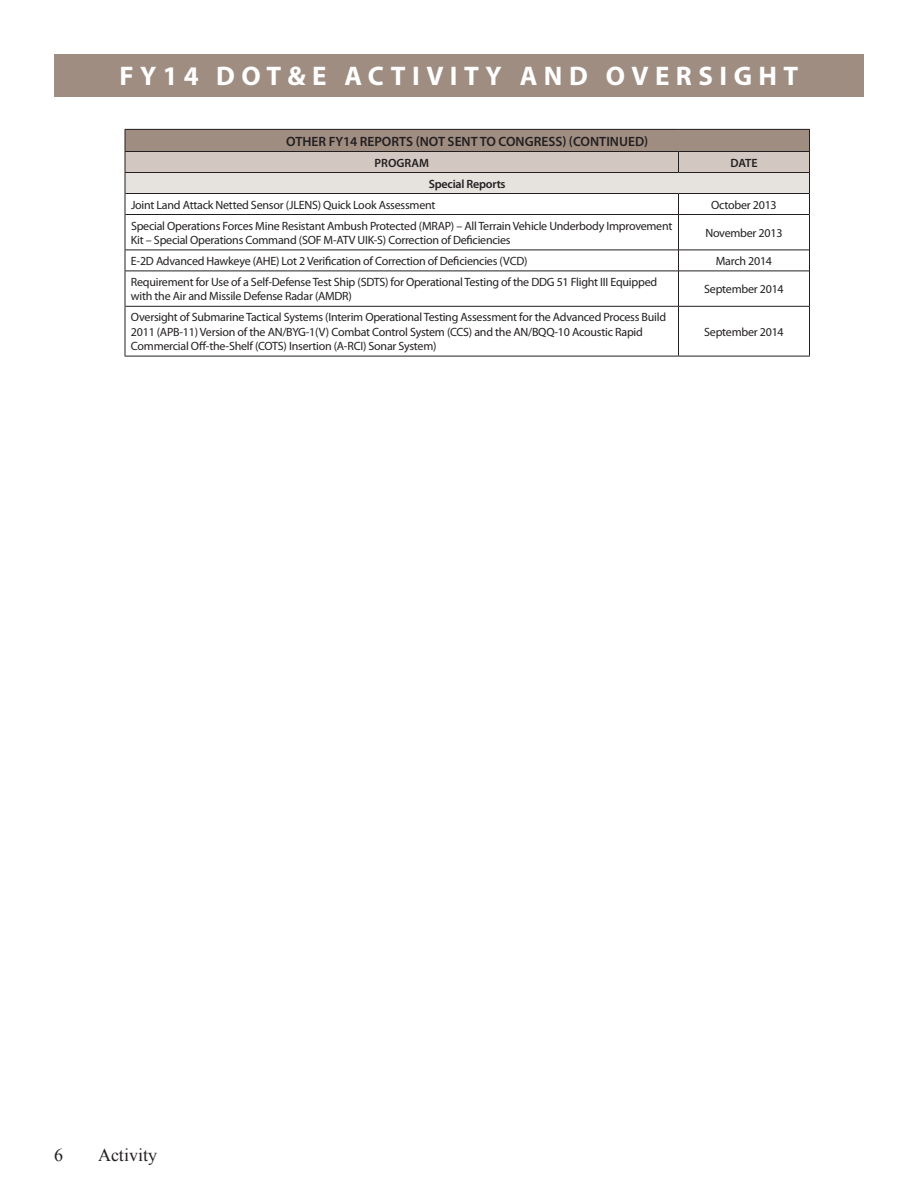
<style>
.page{position:relative;width:918px;height:1188px;background:#fff}
.page>*{position:absolute;margin:0;border:0;box-sizing:border-box;transform-origin:0 0}
.t1{font:700 27px "Myriad Pro";letter-spacing:.24em;color:#fff}
.t2{font:18px "Times New Roman";color:#231f20}
.t3{font:600 13.5px "Myriad Pro";color:#231f20}
.t4{font:12px/14.4px "Myriad Pro";letter-spacing:-.02em;color:#231f20}
.t5{font:600 12px "Myriad Pro";letter-spacing:-.01em;color:#231f20}
</style>
<div class="page">
<div style="left:54px;top:54px;width:810px;height:43px;background:#9f8d81"></div>
<hr style="left:125px;top:214px;width:553px;height:1px;background:#231f20">
<hr style="left:678px;top:214px;width:131px;height:1px;background:#231f20">
<hr style="left:678px;top:215px;width:1px;height:35px;background:#231f20">
<hr style="left:125px;top:250px;width:553px;height:1px;background:#231f20">
<hr style="left:678px;top:250px;width:131px;height:1px;background:#231f20">
<svg style="left:678px;top:250px;width:1px;height:21px"></svg>
<hr style="left:125px;top:271px;width:553px;height:1px;background:#231f20">
<hr style="left:678px;top:271px;width:131px;height:1px;background:#231f20">
<hr style="left:678px;top:271px;width:1px;height:35px;background:#231f20">
<hr style="left:125px;top:306px;width:553px;height:1px;background:#231f20">
<hr style="left:678px;top:306px;width:131px;height:1px;background:#231f20">
<hr style="left:678px;top:306px;width:1px;height:50px;background:#231f20">
<hr style="left:125px;top:129px;width:553px;height:1px;background:#231f20">
<hr style="left:678px;top:129px;width:132px;height:1px;background:#231f20">
<svg style="left:125px;top:130px;width:685px;height:84px"></svg>
<hr style="left:125px;top:214px;width:1px;height:36px;background:#231f20">
<hr style="left:809px;top:214px;width:1px;height:36px;background:#231f20">
<svg style="left:125px;top:250px;width:1px;height:21px"></svg>
<svg style="left:809px;top:250px;width:1px;height:21px"></svg>
<hr style="left:125px;top:271px;width:1px;height:35px;background:#231f20">
<hr style="left:809px;top:271px;width:1px;height:35px;background:#231f20">
<hr style="left:125px;top:306px;width:1px;height:50px;background:#231f20">
<hr style="left:809px;top:306px;width:1px;height:50px;background:#231f20">
<hr style="left:125px;top:356px;width:553px;height:1px;background:#231f20">
<hr style="left:678px;top:356px;width:132px;height:1px;background:#231f20">
<h1 class="t1" style="left:120px;top:59px;width:365px">FY14 DOT&amp;E ACTIVITY</h1>
<h1 class="t1" style="left:520px;top:59px;width:279px">AND OVERSIGHT</h1>
<p class="t3" style="left:286px;top:132px;width:342px">OTHER FY14 REPORTS (NOT SENT TO CONGRESS) (CONTINUED</p>
<p class="t3" style="left:644px;top:132px;width:6px">)</p>
<p class="t5" style="left:375px;top:155px;width:56px">PROGRAM</p>
<p class="t5" style="left:730px;top:155px;width:29px">DATE</p>
<p class="t5" style="left:429px;top:176px;width:78px">SPECIAL REPORTS</p>
<p class="t4" style="left:131px;top:197px;width:306px">Joint Land Attack Netted Sensor (JLENS) Quick Look Assessment</p>
<p class="t4" style="left:711px;top:197px;width:67px">October 2013</p>
<p class="t4" style="left:131px;top:218px;width:543px">Special Operations Forces Mine Resistant Ambush Protected (MRAP) – All TerrainVehicle Underbody Improvement<br>Kit – Special Operations Command (SOF M-ATV UIK-S) Correction of Deficiencies</p>
<p class="t4" style="left:705px;top:225px;width:79px">November 2013</p>
<p class="t4" style="left:131px;top:253px;width:398px">E-2D Advanced Hawkeye (AHE) Lot 2 Verification of Correction of Deficiencies (VCD)</p>
<p class="t4" style="left:716px;top:253px;width:58px">March 2014</p>
<p class="t4" style="left:131px;top:274px;width:528px">Requirement for Use of a Self-Defense Test Ship (SDTS) for Operational Testing of the DDG 51 Flight III Equipped with the Air and Missile Defense Radar (AMDR)</p>
<p class="t4" style="left:704px;top:282px;width:81px">September 2014</p>
<p class="t4" style="left:131px;top:310px;width:537px">Oversight of Submarine Tactical Systems (Interim Operational Testing Assessment for the Advanced Process Build<br>2011 (APB-11) Version of the AN/BYG-1(V) Combat Control System (CCS) and the AN/BQQ-10 Acoustic Rapid<br>Commercial Off-the-Shelf (COTS) Insertion (A-RCI) Sonar System)</p>
<p class="t4" style="left:704px;top:324px;width:81px">September 2014</p>
<h2 class="t2" style="left:54px;top:1143px;width:10px">6</h2>
<h2 class="t2" style="left:98px;top:1143px;width:61px">Activity</h2>
</div>
